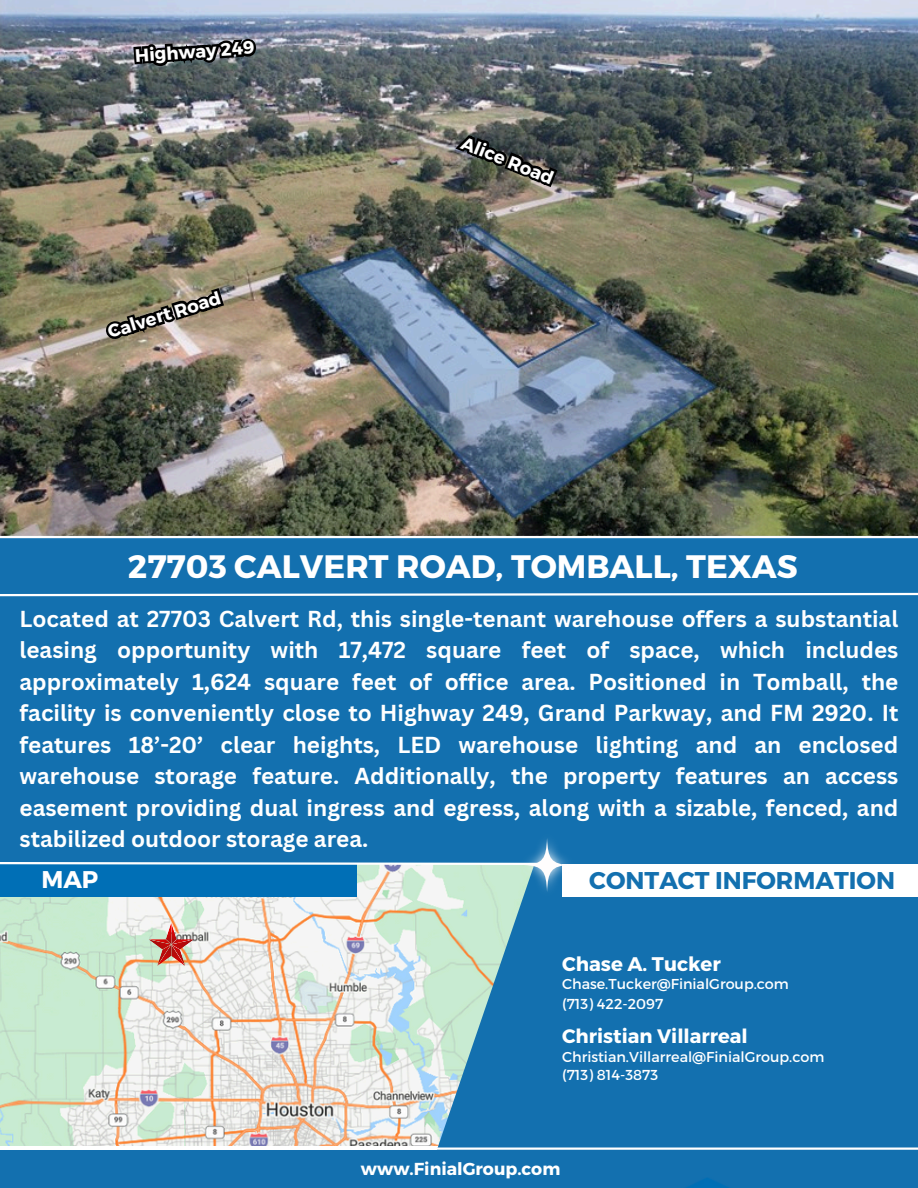
<style>
.page{position:relative;width:918px;height:1188px;background:#fff}
.page>*{position:absolute;margin:0;border:0;box-sizing:border-box;transform-origin:0 0}
.t1{font:700 32.4px "Montserrat";color:#fff}
.t2{font:700 24.15px "Montserrat";color:#1370af}
.t3{font:700 24.15px "Montserrat";color:#fff}
.t4{font:700 22.5px/31.5px "Canva Sans";color:#fff;text-align:justify}
.t5{font:700 19.65px "Montserrat";color:#fff}
.t6{font:700 19.5px "Montserrat";color:#fff}
.t7{font:700 18px "Montserrat";color:#fff}
.t8{font:700 17.4px "Montserrat";color:#fff}
.t9{font:14.4px "Montserrat";color:#fff}
</style>
<div class="page">
<img style="left:0;top:866px;width:387px;height:280px">
<div style="left:0;top:1150px;width:918px;height:38px;background:#1370af"></div>
<div style="left:0;top:528px;width:918px;height:335px;background:#1370af"></div>
<svg style="left:387px;top:863px;width:531px;height:285px;background:#3887b7"></svg>
<div style="left:0;top:864px;width:356px;height:33px;background:#006fb6"></div>
<svg style="left:0;top:862px;width:513px;height:4px"></svg>
<div style="left:562px;top:864px;width:356px;height:33px;background:#fff"></div>
<img style="left:686px;top:1178px;width:43px;height:10px">
<img style="left:513px;top:862px;width:68px;height:40px">
<svg style="left:523px;top:838px;width:48px;height:54px"></svg>
<svg style="left:148px;top:939px;width:46px;height:27px"></svg>
<img style="left:0;top:0;width:918px;height:536px">
<svg style="left:99px;top:284px;width:131px;height:69px;background:#847b68"></svg>
<svg style="left:451px;top:124px;width:111px;height:68px;background:#464844"></svg>
<svg style="left:131px;top:31px;width:130px;height:45px;background:#484e55"></svg>
<hr style="left:0;top:536px;width:918px;height:2px;background:#fff">
<svg style="left:0;top:592px;width:918px;height:5px"></svg>
<p class="t7" style="left:134px;top:44px;width:121px;rotate:-4deg">Highway 249</p>
<h5 class="t7" style="left:105px;top:321px;width:119px;rotate:-17deg">Calvert Road</h5>
<p class="t7" style="left:467px;top:131px;width:100px;rotate:22deg">Alice Road</p>
<h2 class="t1" style="left:128px;top:545px;width:671px">27703 CALVERT ROAD, TOMBALL, TEXAS</h2>
<h2 class="t4" style="left:20px;top:602px;width:880px">Located at 27703 Calvert Rd, this single-tenant warehouse offers a substantial leasing opportunity with 17,472 square feet of space, which includes approximately 1,624 square feet of office area. Positioned in Tomball, the facility is conveniently close to Highway 249, Grand Parkway, and FM 2920. It features 18’-20’ clear heights, LED warehouse lighting and an enclosed warehouse storage feature. Additionally, the property features an access easement providing dual ingress and egress, along with a sizable, fenced, and stabilized outdoor storage area.</h2>
<h3 class="t3" style="left:41px;top:863px;width:58px">MAP</h3>
<p class="t2" style="left:589px;top:865px;width:307px">CONTACT INFORMATION</p>
<p class="t5" style="left:562px;top:951px;width:160px">Chase A. Tucker</p>
<p class="t9" style="left:562px;top:975px;width:228px">Chase.Tucker@FinialGroup.com</p>
<h4 class="t9" style="left:562px;top:994px;width:103px">(713) 422-2097</h4>
<h4 class="t6" style="left:562px;top:1023px;width:187px">Christian Villarreal</h4>
<p class="t9" style="left:562px;top:1066px;width:98px">(713) 814-3873</p>
<p class="t9" style="left:562px;top:1047px;width:264px">Christian.Villarreal@FinialGroup.com</p>
<h1 class="t8" style="left:361px;top:1158px;width:201px">www.FinialGroup.com</h1>
</div>
